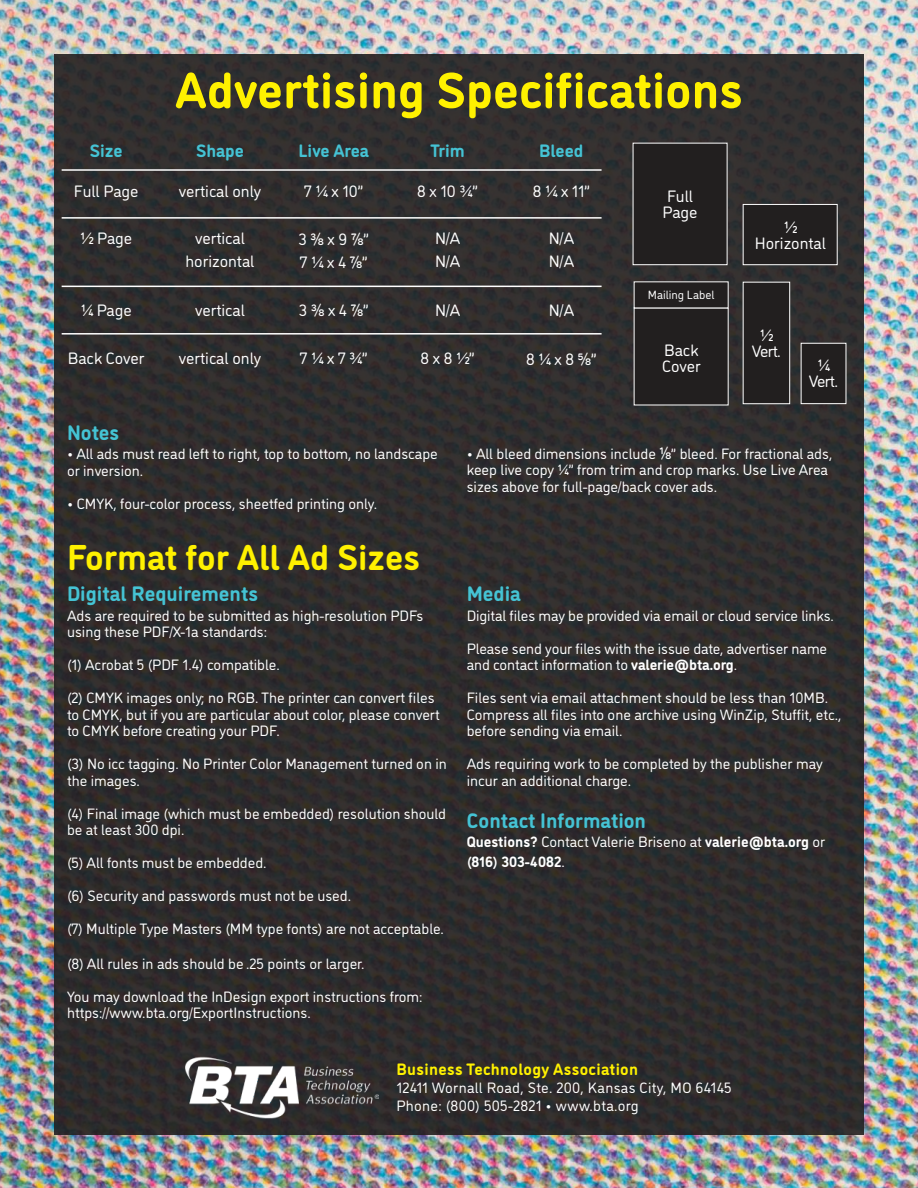
<style>
.page{position:relative;width:918px;height:1188px;background:#fff}
.page>*{position:absolute;margin:0;border:0;box-sizing:border-box;transform-origin:0 0}
.t1{font:700 51px "DI Nosaur";color:#fff100}
.t2{font:700 36px "DI Nosaur";color:#fff100}
.t3{font:700 21px "DI Nosaur";color:#45c3d4}
.t4{font:700 18px "DI Nosaur";color:#45c3d4}
.t5{font:16.5px/16.5px "DI Nosaur";color:#fff;text-align:center}
.t6{font:700 16.5px "DI Nosaur";letter-spacing:.02em;color:#fff100}
.t7{font:15px/16.5px "DI Nosaur";color:#fff}
.t8{font:15px/18px "DI Nosaur";letter-spacing:.02em;color:#fff}
.t9{font:700 15px/19.5px "DI Nosaur";color:#fff}
.t10{font:12px "DI Nosaur";color:#fff}
.s1{font-family:"Kit Rounded";font-size:14.4px}
.s2{font-weight:700}
.s3{font-weight:400}
</style>
<div class="page">
<img style="left:0;top:0;width:918px;height:1188px">
<div style="left:54px;top:54px;width:810px;height:1080px;background:#2f2d2e"></div>
<div style="left:633px;top:143px;width:94px;height:122px;background:#221f1f"></div>
<div style="left:634px;top:308px;width:94px;height:97px;background:#221f1f"></div>
<div style="left:634px;top:282px;width:94px;height:26px;background:#221f1f"></div>
<div style="left:743px;top:282px;width:47px;height:122px;background:#221f1f"></div>
<div style="left:743px;top:282px;width:47px;height:122px;border:1px solid #fff"></div>
<div style="left:801px;top:343px;width:45px;height:61px;background:#221f1f"></div>
<div style="left:801px;top:343px;width:45px;height:61px;border:1px solid #fff"></div>
<hr style="left:62px;top:169px;width:540px;height:2px;background:#fff">
<hr style="left:62px;top:217px;width:540px;height:2px;background:#fff">
<hr style="left:62px;top:286px;width:540px;height:1px;background:#fff">
<div style="left:743px;top:204px;width:94px;height:61px;background:#221f1f"></div>
<div style="left:743px;top:204px;width:95px;height:61px;border:1px solid #fff"></div>
<hr style="left:62px;top:333px;width:540px;height:2px;background:#fff">
<img style="left:185px;top:1057px;width:194px;height:61px">
<h1 class="t1" style="left:175px;top:73px;width:569px">Advertising Specifications</h1>
<p class="t4" style="left:90px;top:144px;width:34px">Size</p>
<p class="t4" style="left:196px;top:144px;width:50px">Shape</p>
<p class="t4" style="left:298px;top:144px;width:72px">Live Area</p>
<p class="t4" style="left:430px;top:144px;width:36px">Trim</p>
<p class="t4" style="left:539px;top:144px;width:46px">Bleed</p>
<p class="t5" style="left:74px;top:184px;width:66px">Full Page</p>
<p class="t5" style="left:179px;top:184px;width:84px">vertical only</p>
<p class="t5" style="left:304px;top:184px;width:61px">7 ¼ x 10”</p>
<p class="t5" style="left:417px;top:184px;width:62px">8 x 10 ¾”</p>
<p class="t5" style="left:533px;top:184px;width:59px">8 ¼ x 11”</p>
<p class="t5" style="left:80px;top:232px;width:53px">½ Page</p>
<p class="t5" style="left:195px;top:232px;width:52px">vertical</p>
<p class="t5" style="left:299px;top:232px;width:72px">3 <span class="s1">⅜</span> x 9 <span class="s1">⅞</span>”</p>
<p class="t5" style="left:435px;top:232px;width:27px">N/A</p>
<p class="t5" style="left:549px;top:232px;width:27px">N/A</p>
<p class="t5" style="left:185px;top:255px;width:71px">horizontal</p>
<p class="t5" style="left:300px;top:255px;width:69px">7 ¼ x 4 <span class="s1">⅞</span>”</p>
<p class="t5" style="left:435px;top:255px;width:27px">N/A</p>
<p class="t5" style="left:549px;top:255px;width:27px">N/A</p>
<p class="t5" style="left:81px;top:303px;width:53px">¼ Page</p>
<p class="t5" style="left:195px;top:303px;width:52px">vertical</p>
<p class="t5" style="left:299px;top:304px;width:71px">3 <span class="s1">⅜</span> x 4 <span class="s1">⅞</span>”</p>
<p class="t5" style="left:435px;top:303px;width:27px">N/A</p>
<p class="t5" style="left:549px;top:303px;width:27px">N/A</p>
<p class="t5" style="left:68px;top:351px;width:78px">Back Cover</p>
<p class="t5" style="left:179px;top:351px;width:84px">vertical only</p>
<p class="t5" style="left:300px;top:351px;width:69px">7 ¼ x 7 ¾”</p>
<p class="t5" style="left:420px;top:351px;width:56px">8 x 8 ½”</p>
<p class="t5" style="left:526px;top:352px;width:72px">8 ¼ x 8 <span class="s1">⅝</span>”</p>
<p class="t5" style="left:663px;top:189px;width:37px;text-align:left">Full<br>Page</p>
<p class="t10" style="left:648px;top:290px;width:68px">Mailing Label</p>
<p class="t5" style="left:662px;top:343px;width:40px;text-align:left">Back<br>Cover</p>
<p class="t5" style="left:755px;top:220px;width:73px">½<br>Horizontal</p>
<p class="t5" style="left:752px;top:328px;width:31px">½<br>Vert.</p>
<p class="t5" style="left:809px;top:358px;width:31px">¼<br>Vert.</p>
<h3 class="t3" style="left:67px;top:425px;width:54px">Notes</h3>
<p class="t7" style="left:67px;top:447px;width:372px">• All ads must read left to right, top to bottom, no landscape or inversion.</p>
<p class="t7" style="left:67px;top:497px;width:312px">• CMYK, four-color process, sheetfed printing only.</p>
<h2 class="t2" style="left:67px;top:544px;width:354px">Format for All Ad Sizes</h2>
<h3 class="t3" style="left:67px;top:587px;width:193px">Digital Requirements</h3>
<p class="t7" style="left:67px;top:608px;width:358px">Ads are required to be submitted as high-resolution PDFs using these PDF/X-1a standards:</p>
<p class="t7" style="left:67px;top:658px;width:214px">(1) Acrobat 5 (PDF 1.4) compatible.</p>
<p class="t7" style="left:67px;top:691px;width:374px">(2) CMYK images only; no RGB. The printer can convert files to CMYK, but if you are particular about color, please convert to CMYK before creating your PDF.</p>
<p class="t7" style="left:67px;top:757px;width:381px">(3) No icc tagging. No Printer Color Management turned on in the images.</p>
<p class="t7" style="left:67px;top:806px;width:381px">(4) Final image (which must be embedded) resolution should be at least 300 dpi.</p>
<p class="t7" style="left:67px;top:856px;width:201px">(5) All fonts must be embedded.</p>
<p class="t7" style="left:67px;top:889px;width:286px">(6) Security and passwords must not be used.</p>
<p class="t7" style="left:67px;top:922px;width:378px">(7) Multiple Type Masters (MM type fonts) are not acceptable.</p>
<p class="t7" style="left:67px;top:956px;width:299px">(8) All rules in ads should be .25 points or larger.</p>
<p class="t7" style="left:67px;top:989px;width:357px">You may download the InDesign export instructions from: https://www.bta.org/ExportInstructions.</p>
<p class="t7" style="left:467px;top:446px;width:367px">• All bleed dimensions include <span class="s1">⅛</span>” bleed. For fractional ads, keep live copy ¼” from trim and crop marks. Use Live Area sizes above for full-page/back cover ads.</p>
<h3 class="t3" style="left:467px;top:587px;width:56px">Media</h3>
<p class="t7" style="left:467px;top:608px;width:369px">Digital files may be provided via email or cloud service links.</p>
<p class="t7" style="left:467px;top:641px;width:362px">Please send your files with the issue date, advertiser name and contact information to <span class="s2">valerie@bta.org</span>.</p>
<p class="t7" style="left:467px;top:691px;width:376px">Files sent via email attachment should be less than 10MB.<br>Compress all files into one archive using WinZip, Stuffit, etc., before sending via email.</p>
<p class="t7" style="left:467px;top:757px;width:358px">Ads requiring work to be completed by the publisher may incur an additional charge.</p>
<h3 class="t3" style="left:467px;top:813px;width:181px">Contact Information</h3>
<p class="t9" style="left:467px;top:834px;width:360px">Questions? <span class="s3">Contact Valerie Briseno at</span> valerie@bta.org <span class="s3">or </span>(816) 303-4082<span class="s3">.</span></p>
<p class="t6" style="left:396px;top:1063px;width:243px">Business Technology Association</p>
<p class="t8" style="left:396px;top:1080px;width:337px">12411 Wornall Road, Ste. 200, Kansas City, MO 64145<br>Phone: (800) 505-2821 • www.bta.org</p>
</div>
